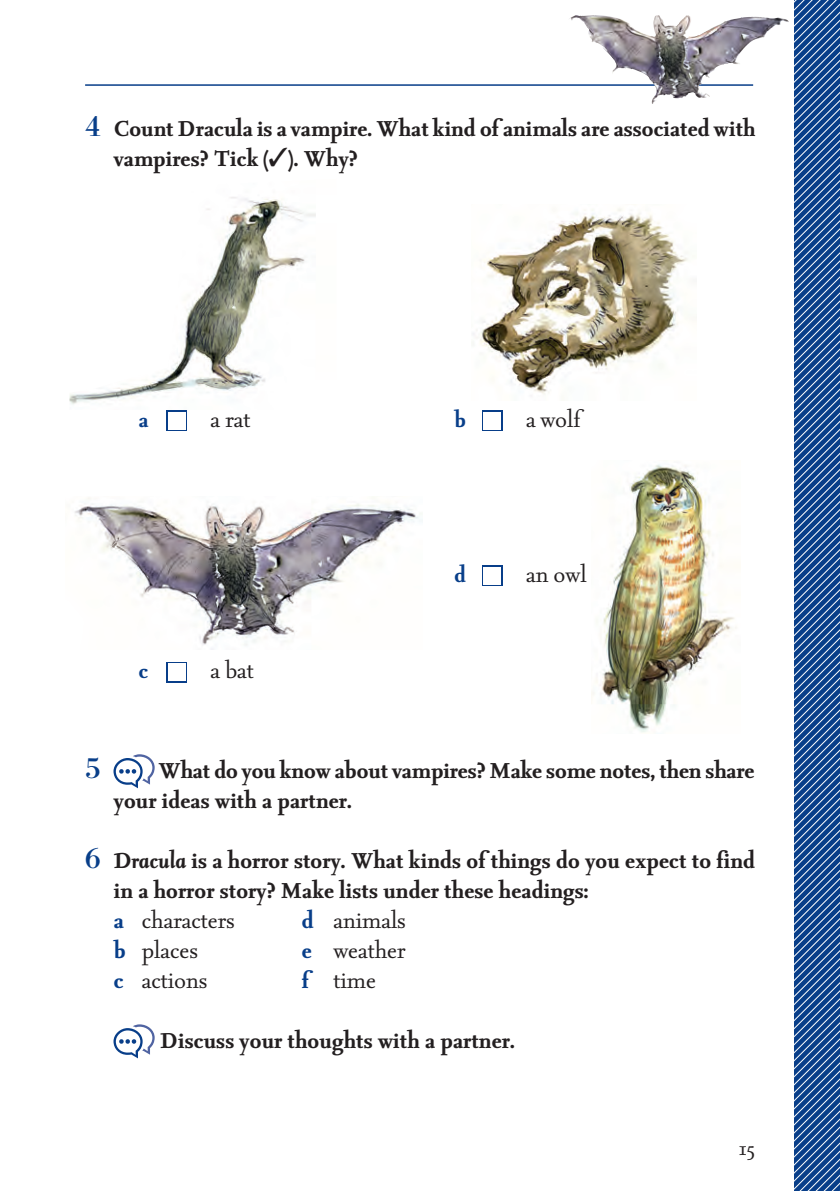
<style>
.page{position:relative;width:840px;height:1191px;background:#fff}
.page>*{position:absolute;margin:0;border:0;box-sizing:border-box;transform-origin:0 0}
.t1{font:700 30px "Bodoni Classico";color:#083e89}
.t2{font:700 26px/30px "Seria";color:#231f20}
.t3{font:26px "Seria";color:#231f20}
.t4{font:700 25px "Seria";color:#083e89}
.t5{font:24px "Seria";color:#231f20}
.s1{font-family:"Bodoni Classico";font-size:30px;color:#083e89}
.s2{font-style:italic}
.s3{color:#083e89}
.s4{font-weight:400}
.s5{font-weight:700;color:#083e89}
</style>
<div class="page">
<img style="left:75px;top:498px;width:344px;height:152px">
<img style="left:69px;top:197px;width:247px;height:208px">
<svg style="left:113px;top:754px;width:41px;height:34px"></svg>
<svg style="left:113px;top:1024px;width:41px;height:34px"></svg>
<svg style="left:166px;top:411px;width:21px;height:20px"></svg>
<div style="left:168px;top:412px;width:17px;height:18px;background:#fff"></div>
<svg style="left:166px;top:662px;width:21px;height:20px"></svg>
<div style="left:168px;top:663px;width:17px;height:18px;background:#fff"></div>
<div style="left:482px;top:565px;width:20px;height:20px;background:linear-gradient(to bottom,#fff,#fff)"></div>
<div style="left:483px;top:567px;width:17px;height:17px;background:#fff"></div>
<img style="left:591px;top:464px;width:145px;height:269px">
<img style="left:472px;top:208px;width:216px;height:187px">
<hr style="left:85px;top:84px;width:667px;height:2px;background:#083e89">
<img style="left:568px;top:15px;width:141px;height:89px">
<svg style="left:794px;top:0;width:46px;height:1191px;background:#335f9d"></svg>
<p class="t2" style="left:113px;top:114px;width:643px;text-indent:-28px"><span class="s1">4</span> Count Dracula is a vampire. What kind of animals are associated with vampires? Tick (✓). Why?</p>
<p class="t4" style="left:138px;top:408px;width:11px">a</p>
<p class="t3" style="left:210px;top:406px;width:41px">a rat</p>
<p class="t4" style="left:138px;top:659px;width:11px">c</p>
<p class="t3" style="left:210px;top:657px;width:45px">a bat</p>
<p class="t4" style="left:454px;top:408px;width:13px">b</p>
<p class="t3" style="left:526px;top:406px;width:56px">a wolf</p>
<p class="t4" style="left:454px;top:562px;width:13px">d</p>
<p class="t3" style="left:526px;top:561px;width:62px">an owl</p>
<p class="t1" style="left:85px;top:750px;width:17px">5</p>
<p class="t2" style="left:113px;top:757px;width:642px;text-indent:45px">What do you know about vampires? Make some notes, then share your ideas with a partner.</p>
<p class="t2" style="left:113px;top:847px;width:642px;text-indent:-28px"><span class="s1">6</span> <span class="s2">Dracula</span> is a horror story. What kinds of things do you expect to find in a horror story? Make lists under these headings:<br><span class="s3">a</span> <span class="s4">characters</span></p>
<p class="t3" style="left:301px;top:907px;width:106px"><span class="s5">d</span> animals</p>
<p class="t3" style="left:113px;top:937px;width:86px"><span class="s5">b</span> places</p>
<p class="t3" style="left:301px;top:937px;width:106px"><span class="s5">e</span> weather</p>
<p class="t3" style="left:113px;top:967px;width:96px"><span class="s5">c</span> actions</p>
<p class="t3" style="left:301px;top:967px;width:76px"><span class="s5">f</span> time</p>
<p class="t2" style="left:160px;top:1027px;width:356px">Discuss your thoughts with a partner.</p>
<p class="t5" style="left:738px;top:1135px;width:17px">15</p>
</div>
